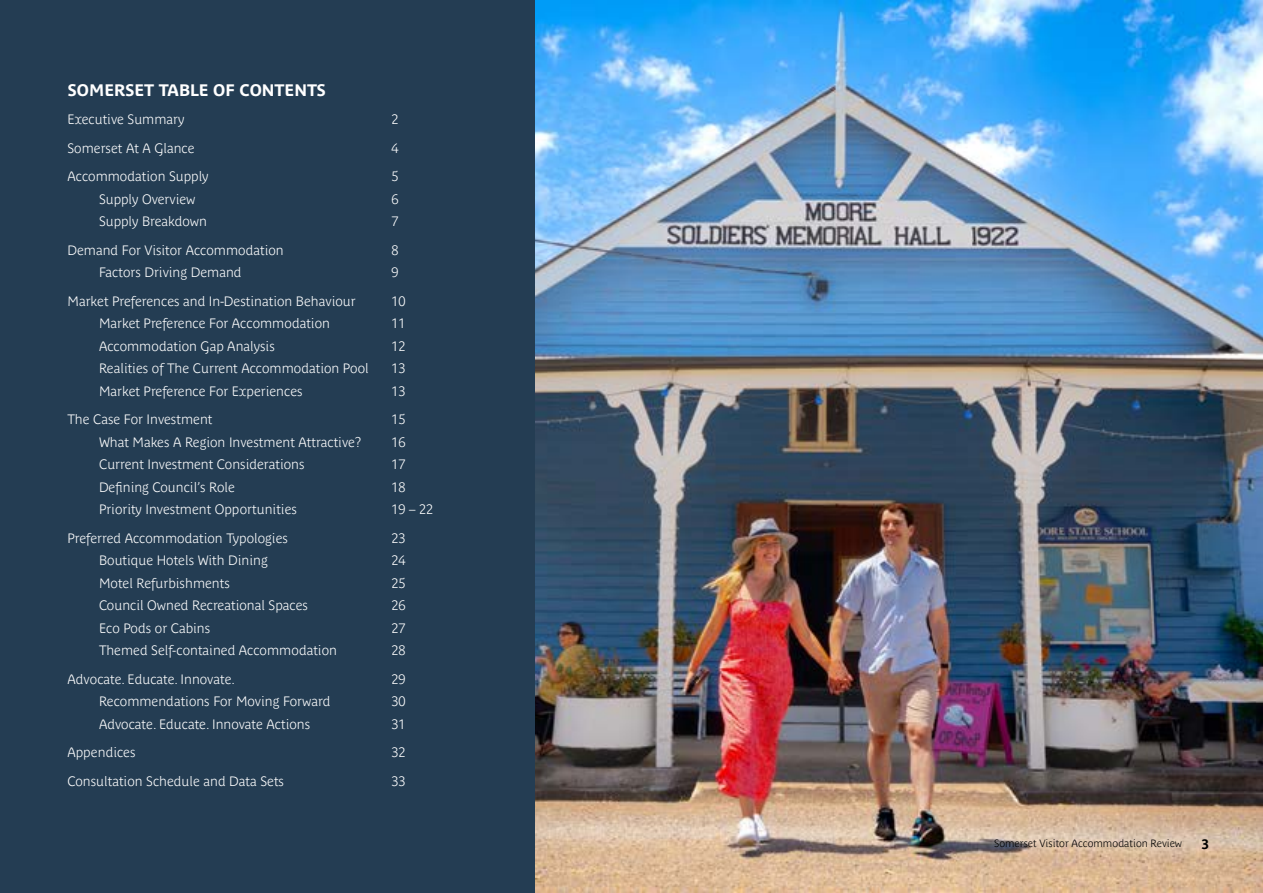
<style>
.page{position:relative;width:1263px;height:893px;background:#fff}
.page>*{position:absolute;margin:0;border:0;box-sizing:border-box;transform-origin:0 0}
.t1{font:700 16.5px "Parisine Plus Std";color:#fff}
.t2{font:700 13.5px "Parisine Plus Std Clair";color:#fff}
.t3{font:700 13.5px "Parisine Plus Std";color:#000}
.t4{font:700 10.5px "Parisine Plus Std Clair";color:#000}
</style>
<div class="page">
<img style="left:534px;top:0;width:729px;height:893px">
<div style="left:0;top:0;width:534px;height:893px;background:#243d53"></div>
<p class="t1" style="left:68px;top:80px;width:260px">SOMERSET TABLE OF CONTENTS</p>
<p class="t2" style="left:68px;top:112px;width:118px">Executive Summary</p>
<p class="t2" style="left:392px;top:112px;width:9px">2</p>
<p class="t2" style="left:68px;top:140px;width:129px">Somerset At A Glance</p>
<p class="t2" style="left:392px;top:140px;width:9px">4</p>
<p class="t2" style="left:68px;top:169px;width:143px">Accommodation Supply</p>
<p class="t2" style="left:392px;top:169px;width:9px">5</p>
<p class="t2" style="left:99px;top:191px;width:98px">Supply Overview</p>
<p class="t2" style="left:391px;top:191px;width:9px">6</p>
<p class="t2" style="left:99px;top:214px;width:110px">Supply Breakdown</p>
<p class="t2" style="left:391px;top:214px;width:9px">7</p>
<p class="t2" style="left:68px;top:242px;width:218px">Demand For Visitor Accommodation</p>
<p class="t2" style="left:392px;top:242px;width:9px">8</p>
<p class="t2" style="left:99px;top:265px;width:144px">Factors Driving Demand</p>
<p class="t2" style="left:392px;top:265px;width:9px">9</p>
<p class="t2" style="left:68px;top:293px;width:290px">Market Preferences and In-Destination Behaviour</p>
<p class="t2" style="left:392px;top:293px;width:16px">10</p>
<p class="t2" style="left:99px;top:316px;width:232px">Market Preference For Accommodation</p>
<p class="t2" style="left:392px;top:316px;width:16px">11</p>
<p class="t2" style="left:99px;top:338px;width:177px">Accommodation Gap Analysis</p>
<p class="t2" style="left:392px;top:338px;width:16px">12</p>
<p class="t2" style="left:99px;top:361px;width:271px">Realities of The Current Accommodation Pool</p>
<p class="t2" style="left:392px;top:361px;width:16px">13</p>
<p class="t2" style="left:99px;top:383px;width:205px">Market Preference For Experiences</p>
<p class="t2" style="left:392px;top:383px;width:16px">13</p>
<p class="t2" style="left:68px;top:412px;width:146px">The Case For Investment</p>
<p class="t2" style="left:392px;top:412px;width:16px">15</p>
<p class="t2" style="left:99px;top:434px;width:264px">What Makes A Region Investment Attractive?</p>
<p class="t2" style="left:392px;top:434px;width:16px">16</p>
<p class="t2" style="left:99px;top:457px;width:207px">Current Investment Considerations</p>
<p class="t2" style="left:392px;top:457px;width:16px">17</p>
<p class="t2" style="left:99px;top:479px;width:137px">Defining Council’s Role</p>
<p class="t2" style="left:392px;top:479px;width:16px">18</p>
<p class="t2" style="left:99px;top:502px;width:199px">Priority Investment Opportunities</p>
<p class="t2" style="left:392px;top:502px;width:43px">19 – 22</p>
<p class="t2" style="left:68px;top:530px;width:222px">Preferred Accommodation Typologies</p>
<p class="t2" style="left:392px;top:530px;width:16px">23</p>
<p class="t2" style="left:99px;top:553px;width:170px">Boutique Hotels With Dining</p>
<p class="t2" style="left:392px;top:553px;width:16px">24</p>
<p class="t2" style="left:99px;top:575px;width:132px">Motel Refurbishments</p>
<p class="t2" style="left:391px;top:575px;width:16px">25</p>
<p class="t2" style="left:99px;top:598px;width:210px">Council Owned Recreational Spaces</p>
<p class="t2" style="left:392px;top:598px;width:16px">26</p>
<p class="t2" style="left:99px;top:620px;width:113px">Eco Pods or Cabins</p>
<p class="t2" style="left:392px;top:620px;width:16px">27</p>
<p class="t2" style="left:99px;top:643px;width:239px">Themed Self-contained Accommodation</p>
<p class="t2" style="left:392px;top:643px;width:16px">28</p>
<p class="t2" style="left:68px;top:671px;width:169px">Advocate. Educate. Innovate.</p>
<p class="t2" style="left:392px;top:671px;width:16px">29</p>
<p class="t2" style="left:99px;top:694px;width:233px">Recommendations For Moving Forward</p>
<p class="t2" style="left:392px;top:694px;width:16px">30</p>
<p class="t2" style="left:99px;top:716px;width:213px">Advocate. Educate. Innovate Actions</p>
<p class="t2" style="left:392px;top:716px;width:16px">31</p>
<p class="t2" style="left:68px;top:745px;width:70px">Appendices</p>
<p class="t2" style="left:392px;top:745px;width:16px">32</p>
<p class="t2" style="left:68px;top:773px;width:218px">Consultation Schedule and Data Sets</p>
<p class="t2" style="left:392px;top:773px;width:16px">33</p>
<p class="t4" style="left:994px;top:838px;width:190px">Somerset Visitor Accommodation Review</p>
<p class="t3" style="left:1201px;top:836px;width:9px">3</p>
</div>
